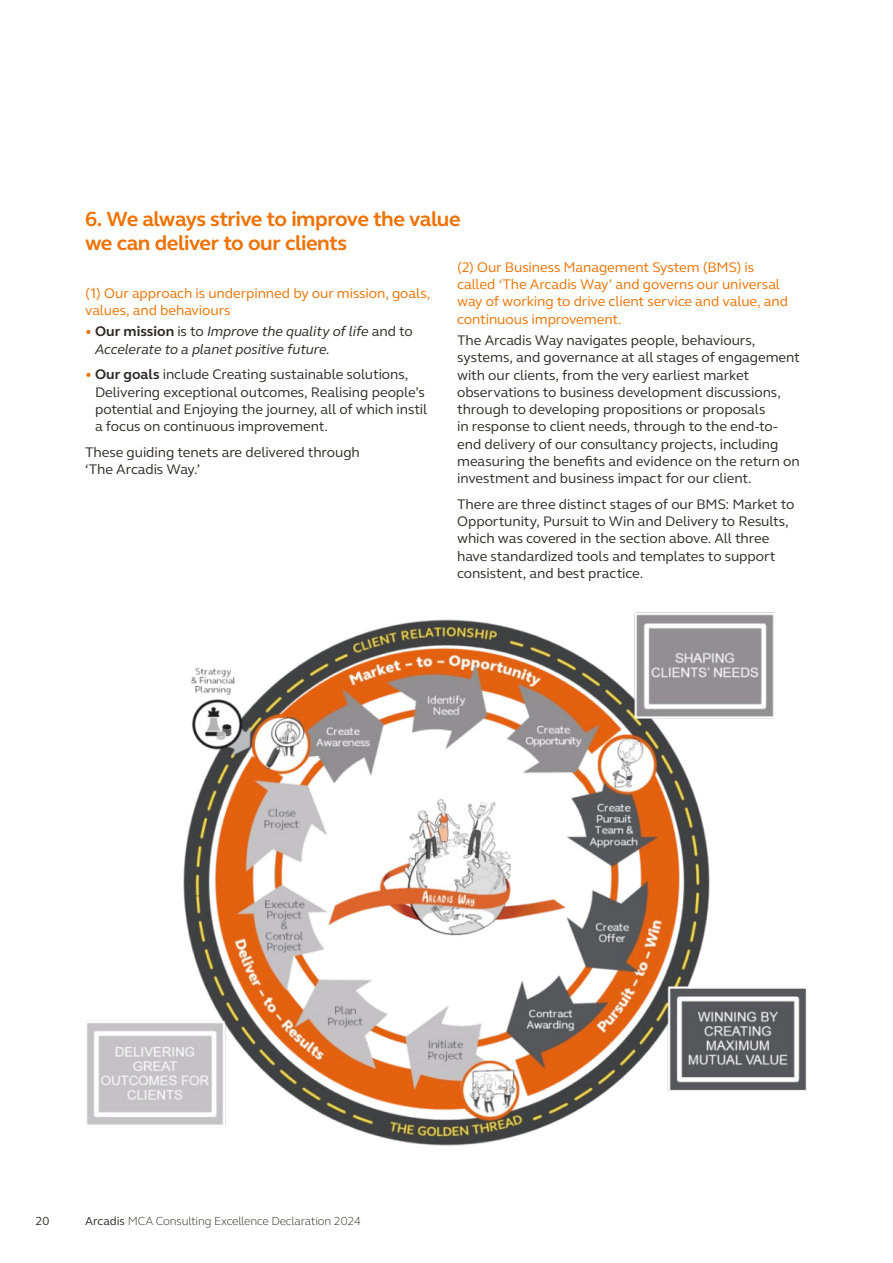
<style>
.page{position:relative;width:893px;height:1263px;background:#fff}
.page>*{position:absolute;margin:0;border:0;box-sizing:border-box;transform-origin:0 0}
.body_text_-_space_after__1pt{font:700 21px/24px "FS Elliot Pro";letter-spacing:-.025em;color:#ef7100}
.body_text_-_space_after__1pt-2{font:14.25px/17.2px "FS Elliot Pro";letter-spacing:-.005em;color:#2e2926}
.body_text_-_space_after__1pt-3{font:14.25px/17.2px "FS Elliot Pro";letter-spacing:-.005em;color:#ef7100}
.body_text_-_space_after__1pt-4{font:italic 14.25px/17.2px "FS Elliot Pro";letter-spacing:-.01em;color:#2e2926}
.t1{font:300 12px "FS Elliot Pro";letter-spacing:-.015em;color:#2e2926}
.t2{font:12px "FS Elliot Pro";color:#2e2926}
.s1{font-style:normal;color:#ef7100}
.s2{font-weight:700;font-style:normal}
.s3{font-style:normal}
.s4{color:#ef7100}
.s5{font-weight:700}
.s6{font-weight:400}
</style>
<div class="page">
<img style="left:87px;top:612px;width:720px;height:534px">
<p class="body_text_-_space_after__1pt" style="left:85px;top:207px;width:377px">6. We always strive to improve the value we can deliver to our clients</p>
<p class="body_text_-_space_after__1pt-3" style="left:85px;top:284px;width:347px">(1) Our approach is underpinned by our mission, goals, values, and behaviours</p>
<p class="body_text_-_space_after__1pt-4" style="left:95px;top:323px;width:319px;text-indent:-10px"><span class="s1">•</span> <span class="s2">Our mission</span> <span class="s3">is to</span> Improve the quality of life <span class="s3">and to<br></span>Accelerate to a planet positive future.</p>
<p class="body_text_-_space_after__1pt-2" style="left:95px;top:365px;width:334px;text-indent:-10px"><span class="s4">•</span> <span class="s5">Our goals</span> include Creating sustainable solutions, Delivering exceptional outcomes, Realising people’s potential and Enjoying the journey, all of which instil a focus on continuous improvement.</p>
<p class="body_text_-_space_after__1pt-2" style="left:85px;top:443px;width:276px">These guiding tenets are delivered through ‘The Arcadis Way.’</p>
<p class="body_text_-_space_after__1pt-3" style="left:457px;top:258px;width:332px">(2) Our Business Management System (BMS) is called ‘The Arcadis Way’ and governs our universal way of working to drive client service and value, and continuous improvement.</p>
<p class="body_text_-_space_after__1pt-2" style="left:457px;top:331px;width:344px">The Arcadis Way navigates people, behaviours, systems, and governance at all stages of engagement with our clients, from the very earliest market observations to business development discussions, through to developing propositions or proposals<br>in response to client needs, through to the end-to&shy;end delivery of our consultancy projects, including measuring the benefits and evidence on the return on investment and business impact for our client.</p>
<p class="body_text_-_space_after__1pt-2" style="left:457px;top:495px;width:339px">There are three distinct stages of our BMS: Market to Opportunity, Pursuit to Win and Delivery to Results, which was covered in the section above. All three have standardized tools and templates to support consistent, and best practice.</p>
<p class="t2" style="left:36px;top:1213px;width:15px">20</p>
<p class="t1" style="left:85px;top:1213px;width:277px"><span class="s6">Arcadis</span> MCA Consulting Excellence Declaration 2024</p>
</div>
